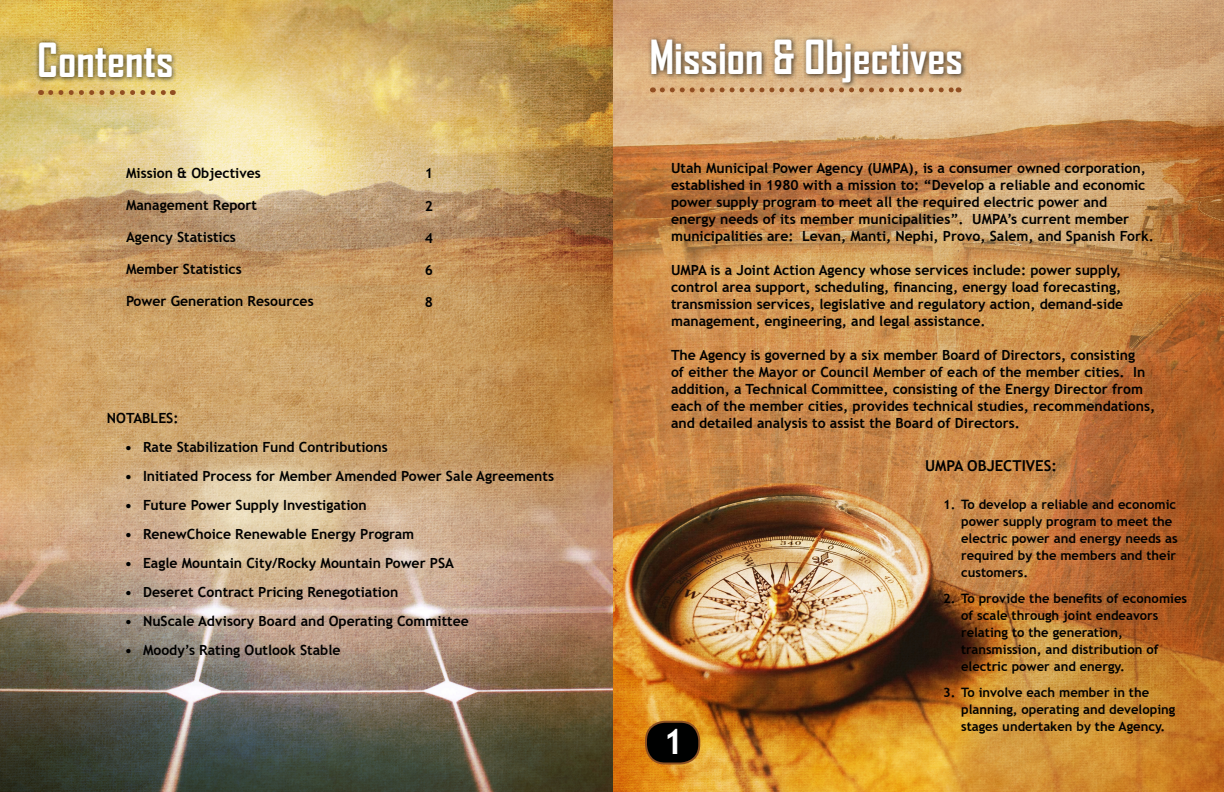
<style>
.page{position:relative;width:1224px;height:792px;background:#fff}
.page>*{position:absolute;margin:0;border:0;box-sizing:border-box;transform-origin:0 0}
.t1{font:700 45px "Agency FB";color:#fff}
.t2{font:700 35px "Trebuchet MS";color:#fff}
.t3{font:700 15px "Trebuchet MS";color:#000}
.t4{font:700 14px/17px "Trebuchet MS";color:#000}
.t5{font:700 13px/17px "Trebuchet MS";color:#000}
</style>
<div class="page">
<img style="left:613px;top:0;width:611px;height:792px">
<div style="left:647px;top:35px;width:321px;height:54px;background:#000;opacity:.75"></div>
<svg style="left:662px;top:87px;width:297px;height:5px"></svg>
<div style="left:646px;top:722px;width:53px;height:42px;background:#000101;border-radius:19px"></div>
<div style="left:645px;top:721px;width:55px;height:44px;border:2px solid #8e5022;border-radius:19px"></div>
<img style="left:0;top:0;width:613px;height:792px">
<div style="left:34px;top:38px;width:144px;height:45px;background:#000;opacity:.75"></div>
<svg style="left:51px;top:90px;width:122px;height:5px"></svg>
<h1 class="t1" style="left:37px;top:32px;width:138px">Contents</h1>
<p class="t4" style="left:126px;top:164px;width:136px">Mission &amp; Objectives</p>
<p class="t4" style="left:126px;top:196px;width:132px">Management Report</p>
<p class="t4" style="left:126px;top:228px;width:111px">Agency Statistics</p>
<p class="t4" style="left:126px;top:260px;width:117px">Member Statistics</p>
<p class="t4" style="left:126px;top:292px;width:189px">Power Generation Resources</p>
<p class="t4" style="left:425px;top:165px;width:10px">1</p>
<p class="t4" style="left:425px;top:197px;width:10px">2</p>
<p class="t4" style="left:425px;top:229px;width:10px">4</p>
<p class="t4" style="left:425px;top:261px;width:10px">6</p>
<p class="t4" style="left:425px;top:293px;width:10px">8</p>
<p class="t4" style="left:107px;top:410px;width:73px">NOTABLES:</p>
<p class="t4" style="left:125px;top:439px;width:264px">• Rate Stabilization Fund Contributions</p>
<p class="t4" style="left:125px;top:468px;width:431px">• Initiated Process for Member Amended Power Sale Agreements</p>
<p class="t4" style="left:125px;top:497px;width:243px">• Future Power Supply Investigation</p>
<p class="t4" style="left:125px;top:526px;width:291px">• RenewChoice Renewable Energy Program</p>
<p class="t4" style="left:125px;top:555px;width:331px">• Eagle Mountain City/Rocky Mountain Power PSA</p>
<p class="t4" style="left:125px;top:584px;width:275px">• Deseret Contract Pricing Renegotiation</p>
<p class="t4" style="left:125px;top:613px;width:345px">• NuScale Advisory Board and Operating Committee</p>
<p class="t4" style="left:125px;top:642px;width:217px">• Moody’s Rating Outlook Stable</p>
<h1 class="t1" style="left:649px;top:29px;width:315px">Mission &amp; Objectives</h1>
<p class="t4" style="left:671px;top:160px;width:484px">Utah Municipal Power Agency (UMPA), is a consumer owned corporation, established in 1980 with a mission to: “Develop a reliable and economic power supply program to meet all the required electric power and energy needs of its member municipalities”. UMPA’s current member municipalities are: Levan, Manti, Nephi, Provo, Salem, and Spanish Fork.</p>
<p class="t4" style="left:671px;top:262px;width:454px">UMPA is a Joint Action Agency whose services include: power supply, control area support, scheduling, financing, energy load forecasting, transmission services, legislative and regulatory action, demand-side management, engineering, and legal assistance.</p>
<p class="t4" style="left:671px;top:347px;width:486px">The Agency is governed by a six member Board of Directors, consisting<br>of either the Mayor or Council Member of each of the member cities. In addition, a Technical Committee, consisting of the Energy Director from each of the member cities, provides technical studies, recommendations, and detailed analysis to assist the Board of Directors.</p>
<h2 class="t2" style="left:663px;top:720px;width:22px">1</h2>
<p class="t3" style="left:925px;top:456px;width:133px">UMPA OBJECTIVES:</p>
<p class="t5" style="left:961px;top:496px;width:218px;text-indent:-18px">1. To develop a reliable and economic power supply program to meet the electric power and energy needs as required by the members and their customers.</p>
<p class="t5" style="left:961px;top:590px;width:228px;text-indent:-18px">2. To provide the benefits of economies of scale through joint endeavors relating to the generation, transmission, and distribution of electric power and energy.</p>
<p class="t5" style="left:961px;top:684px;width:216px;text-indent:-18px">3. To involve each member in the planning, operating and developing stages undertaken by the Agency.</p>
</div>
